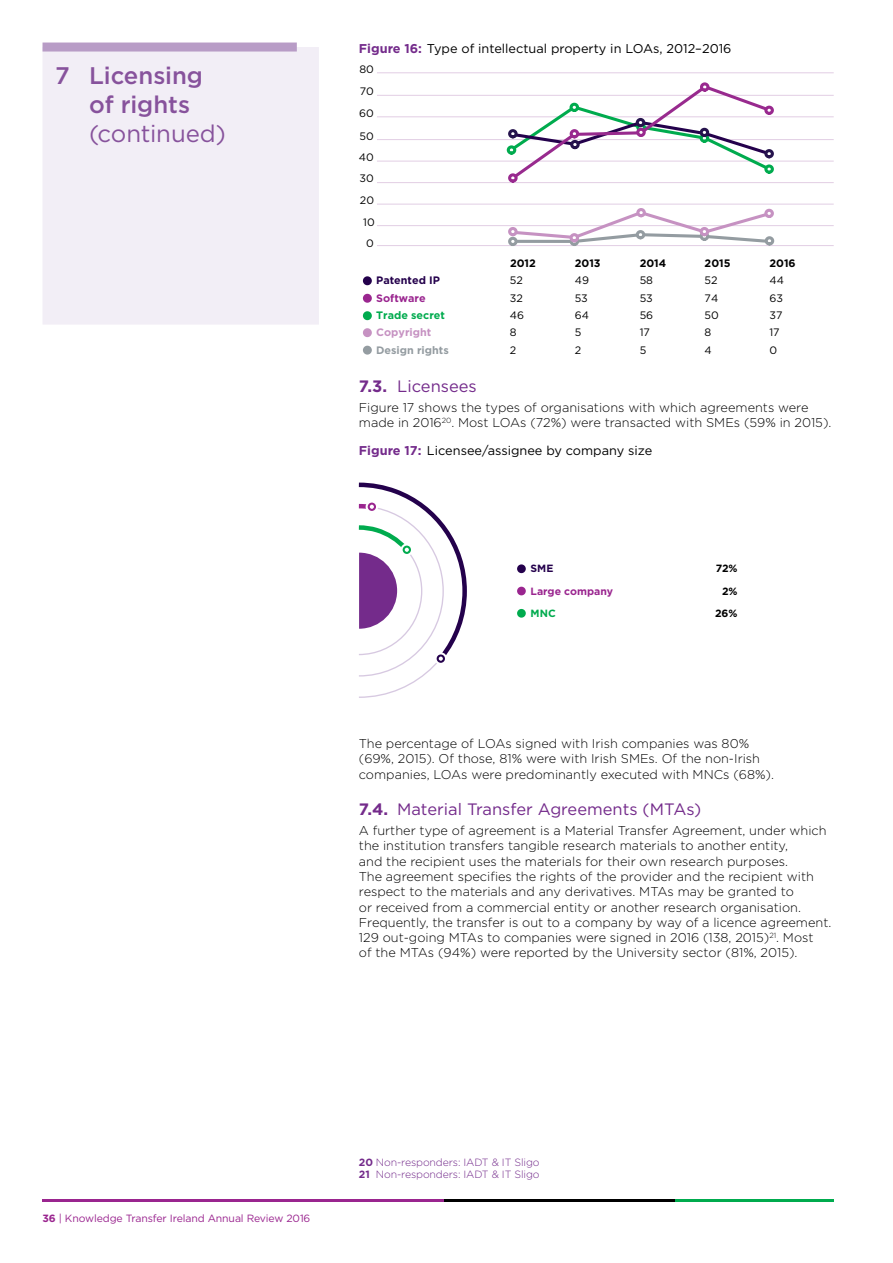
<style>
.page{position:relative;width:893px;height:1263px;background:#fff}
.page>*{position:absolute;margin:0;border:0;box-sizing:border-box;transform-origin:0 0}
.t1{font:500 24px/28.8px "Gotham";letter-spacing:-.005em;color:#87529c}
.t2{font:24px "Gotham";letter-spacing:-.005em;color:#87529c}
.t3{font:16.5px "Gotham";color:#742b8b}
.t4{font:300 12.75px/15.3px "Gotham";color:#000}
.t5{font:12.75px "Gotham";color:#000}
.t6{font:10.8px "Gotham";color:#000}
.t7{font:700 10.8px "Gotham";color:#000}
.t8{font:10.8px/21.6px "Gotham";color:#010101;text-align:justify}
.t9{font:700 10.8px "Gotham";color:#949ca1}
.t10{font:700 10.8px "Gotham";color:#00ab4e}
.t11{font:700 10.8px "Gotham";color:#24014c}
.t12{font:700 10.8px "Gotham";color:#c692c2}
.t13{font:700 10.8px "Gotham";color:#9a258f}
.t14{font:300 10.5px/12px "Gotham";letter-spacing:-.01em;color:#742b8b}
.t15{font:10.5px "Gotham";letter-spacing:-.01em;color:#9a258f}
.t16{font:700 10.5px "Gotham";color:#9a258f}
.t17{font:700 10.5px "Gotham";color:#000}
.t18{font:700 10.5px "Gotham";color:#24014c}
.t19{font:700 10.5px "Gotham";color:#00ab4e}
.s1{font-weight:700;color:#742b8b}
.s2{font-weight:700}
</style>
<div class="page">
<hr style="left:43px;top:1199px;width:402px;height:2px;background:#9a258f">
<hr style="left:675px;top:1199px;width:158px;height:2px;background:#00ab4e">
<hr style="left:445px;top:1199px;width:230px;height:2px;background:#000">
<div style="left:43px;top:47px;width:276px;height:278px;background:#f2eef6"></div>
<div style="left:43px;top:43px;width:254px;height:9px;background:#b89cc6"></div>
<hr style="left:377px;top:116px;width:457px;height:1px;background:#e2cee4">
<hr style="left:377px;top:72px;width:457px;height:1px;background:#e2cee4">
<hr style="left:377px;top:95px;width:457px;height:1px;background:#e2cee4">
<hr style="left:377px;top:139px;width:457px;height:1px;background:#e2cee4">
<hr style="left:377px;top:161px;width:457px;height:1px;background:#e2cee4">
<svg style="left:507px;top:145px;width:9px;height:10px"></svg>
<hr style="left:377px;top:182px;width:457px;height:1px;background:#e2cee4">
<hr style="left:377px;top:204px;width:457px;height:1px;background:#e2cee4">
<hr style="left:377px;top:225px;width:457px;height:1px;background:#e2cee4">
<hr style="left:377px;top:245px;width:457px;height:1px;background:#e2cee4">
<div style="left:363px;top:276px;width:9px;height:9px;border:3px solid #24014c;border-radius:50%"></div>
<div style="left:363px;top:294px;width:9px;height:9px;border:3px solid #9a278f;border-radius:50%"></div>
<div style="left:363px;top:311px;width:9px;height:9px;border:3px solid #00ab4e;border-radius:50%"></div>
<div style="left:363px;top:328px;width:9px;height:9px;border:3px solid #c692c2;border-radius:50%"></div>
<div style="left:363px;top:346px;width:9px;height:9px;border:3px solid #949ca1;border-radius:50%"></div>
<svg style="left:509px;top:84px;width:264px;height:92px"></svg>
<svg style="left:508px;top:129px;width:10px;height:9px"></svg>
<svg style="left:570px;top:140px;width:10px;height:9px"></svg>
<svg style="left:636px;top:118px;width:9px;height:9px"></svg>
<svg style="left:700px;top:128px;width:9px;height:9px"></svg>
<svg style="left:764px;top:149px;width:10px;height:9px"></svg>
<svg style="left:764px;top:164px;width:10px;height:10px"></svg>
<svg style="left:508px;top:173px;width:10px;height:10px"></svg>
<svg style="left:570px;top:129px;width:9px;height:9px"></svg>
<svg style="left:636px;top:128px;width:10px;height:9px"></svg>
<svg style="left:700px;top:82px;width:9px;height:10px"></svg>
<svg style="left:764px;top:106px;width:10px;height:9px"></svg>
<svg style="left:509px;top:209px;width:264px;height:36px"></svg>
<svg style="left:508px;top:227px;width:10px;height:9px"></svg>
<svg style="left:570px;top:233px;width:9px;height:9px"></svg>
<svg style="left:636px;top:208px;width:10px;height:9px"></svg>
<svg style="left:700px;top:227px;width:9px;height:9px"></svg>
<svg style="left:764px;top:209px;width:10px;height:9px"></svg>
<svg style="left:358px;top:482px;width:109px;height:216px"></svg>
<div style="left:517px;top:564px;width:9px;height:9px;border:3px solid #24014c;border-radius:50%"></div>
<div style="left:517px;top:587px;width:9px;height:8px;border:3px solid #9a258f;border-radius:50%"></div>
<div style="left:517px;top:609px;width:9px;height:9px;border:3px solid #00ab4e;border-radius:50%"></div>
<h1 class="t1" style="left:89px;top:61px;width:115px;text-indent:-34px">7 Licensing of rights</h1>
<h1 class="t2" style="left:89px;top:120px;width:138px">(continued)</h1>
<p class="t5" style="left:359px;top:42px;width:374px"><span class="s1">Figure 16:</span> Type of intellectual property in LOAs, 2012–2016</p>
<p class="t8" style="left:359px;top:59px;width:16px">80<br>70<br>60</p>
<p class="t8" style="left:359px;top:125px;width:16px;line-height:21.1px">50<br>40<br>30</p>
<p class="t8" style="left:360px;top:189px;width:16px;text-align:center">20<br>10<br>0</p>
<p class="t7" style="left:510px;top:257px;width:27px">2012</p>
<p class="t7" style="left:575px;top:257px;width:27px">2013</p>
<p class="t7" style="left:640px;top:257px;width:28px">2014</p>
<p class="t7" style="left:705px;top:257px;width:27px">2015</p>
<p class="t7" style="left:769px;top:257px;width:28px">2016</p>
<p class="t11" style="left:376px;top:274px;width:65px">Patented IP</p>
<p class="t6" style="left:510px;top:275px;width:14px">52</p>
<p class="t6" style="left:575px;top:275px;width:16px">49</p>
<p class="t6" style="left:640px;top:275px;width:15px">58</p>
<p class="t6" style="left:705px;top:275px;width:14px">52</p>
<p class="t6" style="left:769px;top:275px;width:16px">44</p>
<p class="t13" style="left:376px;top:292px;width:51px">Software</p>
<p class="t6" style="left:510px;top:292px;width:15px">32</p>
<p class="t6" style="left:575px;top:292px;width:15px">53</p>
<p class="t6" style="left:640px;top:292px;width:15px">53</p>
<p class="t6" style="left:705px;top:292px;width:15px">74</p>
<p class="t6" style="left:769px;top:292px;width:15px">63</p>
<p class="t10" style="left:376px;top:309px;width:70px">Trade secret</p>
<p class="t6" style="left:510px;top:309px;width:16px">46</p>
<p class="t6" style="left:575px;top:309px;width:16px">64</p>
<p class="t6" style="left:640px;top:309px;width:15px">56</p>
<p class="t6" style="left:705px;top:309px;width:16px">50</p>
<p class="t6" style="left:769px;top:309px;width:15px">37</p>
<p class="t12" style="left:376px;top:326px;width:57px">Copyright</p>
<p class="t6" style="left:510px;top:326px;width:8px">8</p>
<p class="t6" style="left:575px;top:326px;width:8px">5</p>
<p class="t6" style="left:640px;top:326px;width:12px">17</p>
<p class="t6" style="left:705px;top:326px;width:8px">8</p>
<p class="t6" style="left:769px;top:326px;width:12px">17</p>
<p class="t9" style="left:376px;top:344px;width:74px">Design rights</p>
<p class="t6" style="left:510px;top:344px;width:8px">2</p>
<p class="t6" style="left:575px;top:344px;width:8px">2</p>
<p class="t6" style="left:640px;top:344px;width:8px">5</p>
<p class="t6" style="left:705px;top:344px;width:9px">4</p>
<p class="t6" style="left:769px;top:344px;width:9px">0</p>
<p class="t3" style="left:359px;top:377px;width:119px"><span class="s2">7.3.</span> Licensees</p>
<p class="t4" style="left:359px;top:400px;width:474px">Figure 17 shows the types of organisations with which agreements were made in 2016<sup>20</sup>. Most LOAs (72%) were transacted with SMEs (59% in 2015).</p>
<p class="t5" style="left:359px;top:444px;width:295px"><span class="s1">Figure 17:</span> Licensee/assignee by company size</p>
<p class="t18" style="left:531px;top:563px;width:24px">SME</p>
<p class="t17" style="left:716px;top:563px;width:23px">72%</p>
<p class="t16" style="left:531px;top:585px;width:84px">Large company</p>
<p class="t17" style="left:722px;top:585px;width:17px">2%</p>
<p class="t19" style="left:531px;top:607px;width:27px">MNC</p>
<p class="t17" style="left:715px;top:607px;width:24px">26%</p>
<p class="t4" style="left:359px;top:736px;width:417px">The percentage of LOAs signed with Irish companies was 80% (69%, 2015). Of those, 81% were with Irish SMEs. Of the non‑Irish companies, LOAs were predominantly executed with MNCs (68%).</p>
<p class="t3" style="left:359px;top:800px;width:344px"><span class="s2">7.4.</span> Material Transfer Agreements (MTAs)</p>
<p class="t4" style="left:359px;top:823px;width:474px">A further type of agreement is a Material Transfer Agreement, under which the institution transfers tangible research materials to another entity,<br>and the recipient uses the materials for their own research purposes.<br>The agreement specifies the rights of the provider and the recipient with respect to the materials and any derivatives. MTAs may be granted to<br>or received from a commercial entity or another research organisation.<br>Frequently, the transfer is out to a company by way of a licence agreement.<br>129 out‑going MTAs to companies were signed in 2016 (138, 2015)<sup>21</sup>. Most<br>of the MTAs (94%) were reported by the University sector (81%, 2015).</p>
<p class="t15" style="left:43px;top:1213px;width:269px"><span class="s2">36</span> | Knowledge Transfer Ireland Annual Review 2016</p>
<p class="t14" style="left:359px;top:1156px;width:182px"><span class="s2">20</span> Non‑responders: IADT &amp; IT Sligo<br><span class="s2">21</span> Non‑responders: IADT &amp; IT Sligo</p>
</div>
